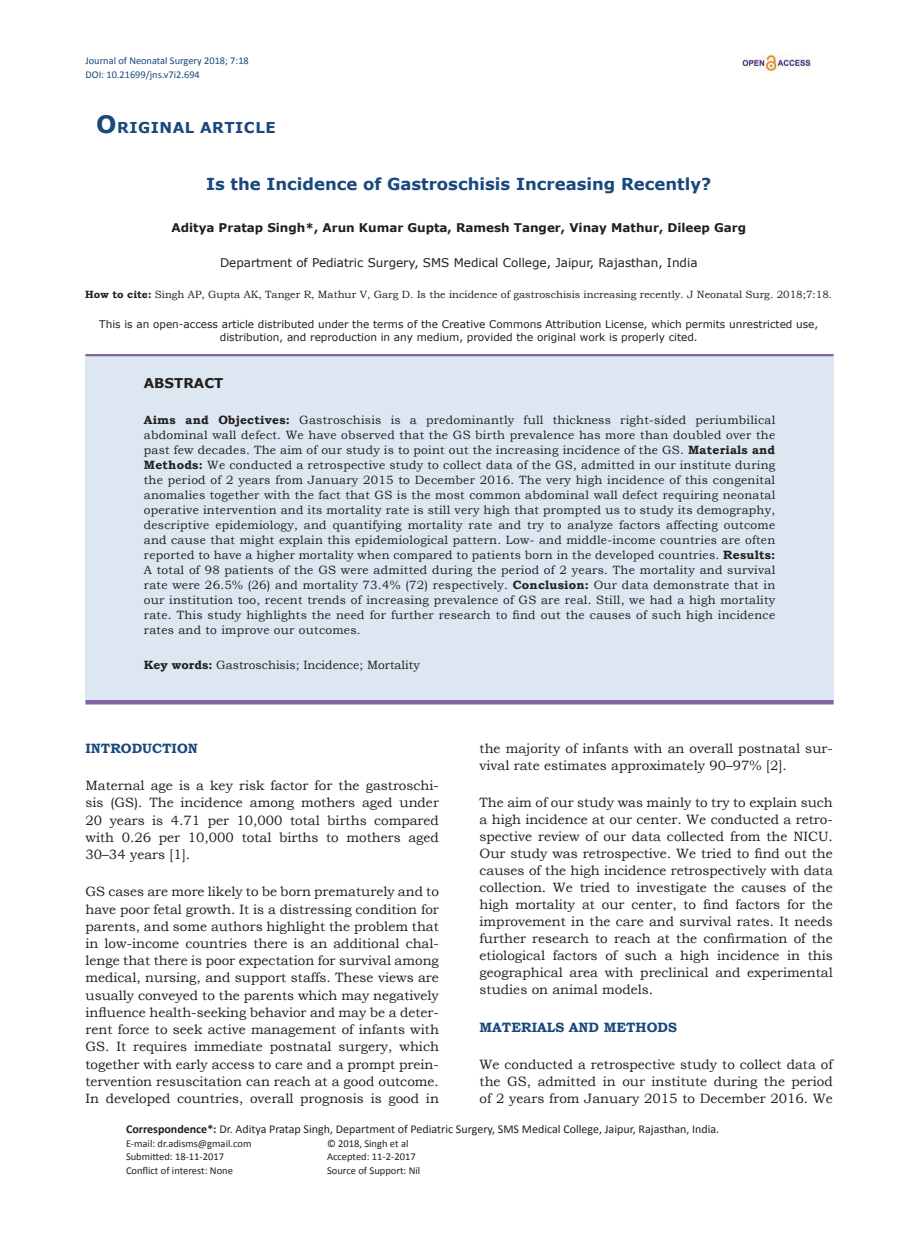
<style>
.page{position:relative;width:918px;height:1242px;background:#fff}
.page>*{position:absolute;margin:0;border:0;box-sizing:border-box;transform-origin:0 0}
.AT{font:700 16.5px "Verdana";color:#19487c}
.AH{font:700 15px "Verdana";letter-spacing:.035em;color:#19487c}
.TX{font:13.5px/17.2px "Bookman Old Style";color:#231f20;text-align:justify}
.t1{font:700 13.5px "Bookman Old Style";color:#19487c}
.ABSH{font:700 13.5px "Verdana";color:#231f20}
.ABS{font:12px/15px "Bookman Old Style";letter-spacing:.02em;color:#231f20;text-align:justify}
.ADD{font:12px "Calibri";color:#231f20}
.AU{font:700 12px "Verdana";color:#231f20}
.AFF{font:12px "Verdana";color:#231f20}
.KWD{font:12px "Bookman Old Style";color:#231f20}
.CR_Type{font:10.5px/13.5px "Verdana";color:#231f20;text-align:center}
.HIS{font:10.5px "Calibri";color:#231f20}
.HTC{font:10.5px "Bookman Old Style";color:#231f20}
.J_Name{font:10.35px "Calibri";color:#19487c}
.s1{font-size:24px}
.s2{font-weight:700}
</style>
<div class="page">
<div style="left:86px;top:355px;width:748px;height:348px;background:#dce7f1"></div>
<hr style="left:86px;top:354px;width:748px;height:2px;background:#8065a3">
<div style="left:86px;top:700px;width:748px;height:5px;background:#8065a3"></div>
<img style="left:743px;top:53px;width:67px;height:18px">
<p class="J_Name" style="left:86px;top:54px;width:165px">Journal of Neonatal Surgery 2018; 7:18</p>
<p class="J_Name" style="left:86px;top:67px;width:116px">DOI: 10.21699/jns.v7i2.694</p>
<p class="AH" style="left:96px;top:116px;width:181px"><span class="s1">O</span>RIGINAL ARTICLE</p>
<p class="AT" style="left:206px;top:172px;width:507px">Is the Incidence of Gastroschisis Increasing Recently?</p>
<p class="AU" style="left:171px;top:219px;width:576px">Aditya Pratap Singh*, Arun Kumar Gupta, Ramesh Tanger, Vinay Mathur, Dileep Garg</p>
<p class="AFF" style="left:220px;top:254px;width:479px">Department of Pediatric Surgery, SMS Medical College, Jaipur, Rajasthan, India</p>
<p class="HTC" style="left:85px;top:287px;width:749px"><span class="s2">How to cite:</span> Singh AP, Gupta AK, Tanger R, Mathur V, Garg D. Is the incidence of gastroschisis increasing recently. J Neonatal Surg. 2018;7:18.</p>
<p class="CR_Type" style="left:99px;top:317px;width:721px">This is an open-access article distributed under the terms of the Creative Commons Attribution License, which permits unrestricted use, distribution, and reproduction in any medium, provided the original work is properly cited.</p>
<p class="ABSH" style="left:144px;top:373px;width:81px">ABSTRACT</p>
<p class="ABS" style="left:144px;top:413px;width:633px"><span class="s2">Aims and Objectives:</span> Gastroschisis is a predominantly full thickness right-sided periumbilical abdominal wall defect. We have observed that the GS birth prevalence has more than doubled over the past few decades. The aim of our study is to point out the increasing incidence of the GS. <span class="s2">Materials and Methods:</span> We conducted a retrospective study to collect data of the GS, admitted in our institute during the period of 2 years from January 2015 to December 2016. The very high incidence of this congenital anomalies together with the fact that GS is the most common abdominal wall defect requiring neonatal operative intervention and its mortality rate is still very high that prompted us to study its demography, descriptive epidemiology, and quantifying mortality rate and try to analyze factors affecting outcome and cause that might explain this epidemiological pattern. Low- and middle-income countries are often reported to have a higher mortality when compared to patients born in the developed countries. <span class="s2">Results:<br></span>A total of 98 patients of the GS were admitted during the period of 2 years. The mortality and survival rate were 26.5% (26) and mortality 73.4% (72) respectively. <span class="s2">Conclusion:</span> Our data demonstrate that in our institution too, recent trends of increasing prevalence of GS are real. Still, we had a high mortality rate. This study highlights the need for further research to find out the causes of such high incidence rates and to improve our outcomes.</p>
<p class="KWD" style="left:144px;top:658px;width:277px"><span class="s2">Key words:</span> Gastroschisis; Incidence; Mortality</p>
<p class="TX" style="left:480px;top:740px;width:355px">the majority of infants with an overall postnatal sur&shy;vival rate estimates approximately 90–97% [2].</p>
<p class="TX" style="left:480px;top:794px;width:355px">The aim of our study was mainly to try to explain such a high incidence at our center. We conducted a retro&shy;spective review of our data collected from the NICU.<br>Our study was retrospective. We tried to find out the causes of the high incidence retrospectively with data collection. We tried to investigate the causes of the high mortality at our center, to find factors for the improvement in the care and survival rates. It needs further research to reach at the confirmation of the etiological factors of such a high incidence in this geographical area with preclinical and experimental studies on animal models.</p>
<h1 class="t1" style="left:480px;top:1017px;width:199px">MATERIALS AND METHODS</h1>
<p class="TX" style="left:480px;top:1056px;width:355px">We conducted a retrospective study to collect data of the GS, admitted in our institute during the period of 2 years from January 2015 to December 2016. We</p>
<p class="ADD" style="left:126px;top:1121px;width:595px"><span class="s2">Correspondence*:</span> Dr. Aditya Pratap Singh, Department of Pediatric Surgery, SMS Medical College, Jaipur, Rajasthan, India.</p>
<p class="HIS" style="left:126px;top:1136px;width:127px">E-mail: dr.adisms@gmail.com</p>
<p class="HIS" style="left:327px;top:1136px;width:83px">© 2018, Singh et al</p>
<p class="HIS" style="left:126px;top:1149px;width:100px">Submitted: 18-11-2017</p>
<p class="HIS" style="left:327px;top:1149px;width:90px">Accepted: 11-2-2017</p>
<p class="HIS" style="left:126px;top:1163px;width:108px">Conflict of interest: None</p>
<p class="HIS" style="left:327px;top:1163px;width:95px">Source of Support: Nil</p>
<h1 class="t1" style="left:86px;top:738px;width:114px">INTRODUCTION</h1>
<p class="TX" style="left:86px;top:777px;width:355px">Maternal age is a key risk factor for the gastroschi&shy;sis (GS). The incidence among mothers aged under 20 years is 4.71 per 10,000 total births compared with 0.26 per 10,000 total births to mothers aged 30–34 years [1].</p>
<p class="TX" style="left:86px;top:883px;width:355px">GS cases are more likely to be born prematurely and to have poor fetal growth. It is a distressing condition for parents, and some authors highlight the problem that in low-income countries there is an additional chal&shy;lenge that there is poor expectation for survival among medical, nursing, and support staffs. These views are usually conveyed to the parents which may negatively influence health-seeking behavior and may be a deter&shy;rent force to seek active management of infants with GS. It requires immediate postnatal surgery, which together with early access to care and a prompt prein&shy;tervention resuscitation can reach at a good outcome.<br>In developed countries, overall prognosis is good in</p>
</div>
